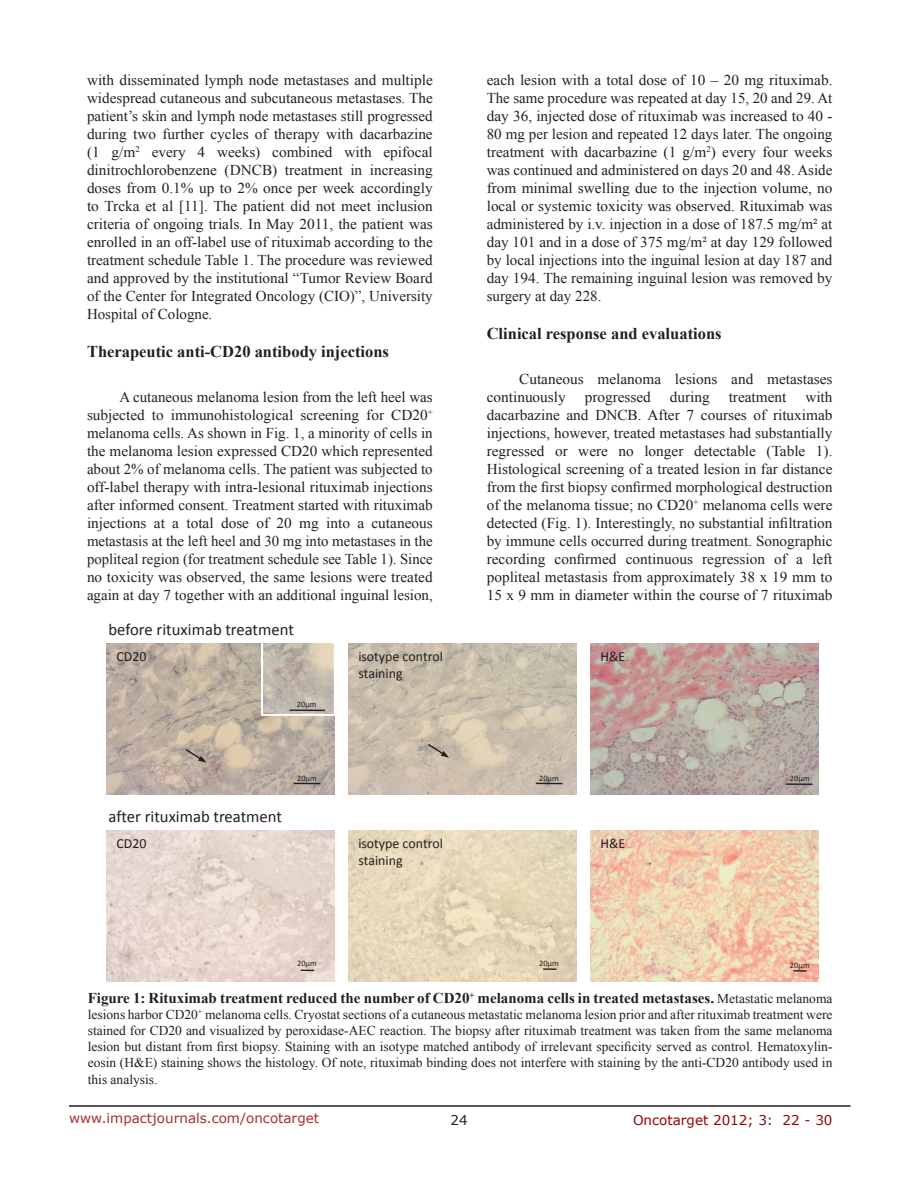
<style>
.page{position:relative;width:918px;height:1188px;background:#fff}
.page>*{position:absolute;margin:0;border:0;box-sizing:border-box;transform-origin:0 0}
.t1{font:16.65px "Calibri";color:#231f20}
.SubHeading{font:700 16.5px "Times New Roman";color:#221f22}
.BodyText{font:15px/18px "Times New Roman";color:#221f22;text-align:justify}
.FigureText{font:700 15px "Times New Roman";color:#221f22}
.t2{font:13.95px/16.6px "Calibri";color:#231f20}
.FigureText-2{font:13.5px/16.2px "Times New Roman";color:#221f22;text-align:justify}
.t3{font:13.5px "Verdana";color:#ac2b31}
.t4{font:13.5px "Verdana";color:#970000}
.t5{font:13.5px "Verdana";color:#221f22}
.t6{font:8.4px "Calibri";letter-spacing:.005em;color:#231f20}
.s1{font-weight:400;font-size:13.5px}
</style>
<div class="page">
<hr style="left:69px;top:1105px;width:781px;height:2px;background:#231f20">
<img style="left:591px;top:643px;width:227px;height:151px">
<img style="left:107px;top:643px;width:227px;height:151px">
<img style="left:591px;top:831px;width:227px;height:151px">
<img style="left:349px;top:831px;width:227px;height:151px">
<img style="left:107px;top:830px;width:227px;height:152px">
<img style="left:349px;top:643px;width:227px;height:151px">
<svg style="left:294px;top:783px;width:26px;height:1px"></svg>
<svg style="left:536px;top:783px;width:27px;height:1px"></svg>
<svg style="left:184px;top:748px;width:23px;height:15px"></svg>
<svg style="left:426px;top:743px;width:23px;height:15px"></svg>
<svg style="left:793px;top:970px;width:14px;height:2px"></svg>
<svg style="left:543px;top:968px;width:13px;height:2px"></svg>
<svg style="left:301px;top:970px;width:13px;height:1px"></svg>
<hr style="left:786px;top:783px;width:26px;height:2px;background:#231f20">
<img style="left:264px;top:644px;width:69px;height:69px">
<div style="left:261px;top:641px;width:75px;height:75px;border:2px solid #fff"></div>
<hr style="left:290px;top:710px;width:35px;height:1px;background:#231f20">
<p class="BodyText" style="left:87px;top:71px;width:347px">with disseminated lymph node metastases and multiple widespread cutaneous and subcutaneous metastases. The patient’s skin and lymph node metastases still progressed during two further cycles of therapy with dacarbazine (1 g/m<sup>2</sup> every 4 weeks) combined with epifocal dinitrochlorobenzene (DNCB) treatment in increasing doses from 0.1% up to 2% once per week accordingly to Trcka et al [11]. The patient did not meet inclusion criteria of ongoing trials. In May 2011, the patient was enrolled in an off-label use of rituximab according to the treatment schedule Table 1. The procedure was reviewed and approved by the institutional “Tumor Review Board of the Center for Integrated Oncology (CIO)”, University Hospital of Cologne.</p>
<p class="SubHeading" style="left:87px;top:340px;width:304px">Therapeutic anti-CD20 antibody injections</p>
<p class="BodyText" style="left:87px;top:388px;width:347px;text-indent:32px">A cutaneous melanoma lesion from the left heel was subjected to immunohistological screening for CD20<sup>+ </sup>melanoma cells. As shown in Fig. 1, a minority of cells in the melanoma lesion expressed CD20 which represented about 2% of melanoma cells. The patient was subjected to off-label therapy with intra-lesional rituximab injections after informed consent. Treatment started with rituximab injections at a total dose of 20 mg into a cutaneous metastasis at the left heel and 30 mg into metastases in the popliteal region (for treatment schedule see Table 1). Since no toxicity was observed, the same lesions were treated again at day 7 together with an additional inguinal lesion,</p>
<p class="t1" style="left:109px;top:619px;width:187px">before rituximab treatment</p>
<p class="BodyText" style="left:487px;top:71px;width:347px">each lesion with a total dose of 10 – 20 mg rituximab.<br>The same procedure was repeated at day 15, 20 and 29. At day 36, injected dose of rituximab was increased to 40 - 80 mg per lesion and repeated 12 days later. The ongoing treatment with dacarbazine (1 g/m<sup>2</sup>) every four weeks was continued and administered on days 20 and 48. Aside from minimal swelling due to the injection volume, no local or systemic toxicity was observed. Rituximab was administered by i.v. injection in a dose of 187.5 mg/m² at day 101 and in a dose of 375 mg/m² at day 129 followed by local injections into the inguinal lesion at day 187 and day 194. The remaining inguinal lesion was removed by surgery at day 228.</p>
<p class="SubHeading" style="left:487px;top:322px;width:236px">Clinical response and evaluations</p>
<p class="BodyText" style="left:487px;top:370px;width:347px;text-indent:32px">Cutaneous melanoma lesions and metastases continuously</p>
<p class="BodyText" style="left:487px;top:388px;width:347px;text-indent:319px">with dacarbazine and DNCB. After 7 courses of rituximab injections, however, treated metastases had substantially regressed or were no longer detectable (Table 1).<br>Histological screening of a treated lesion in far distance from the first biopsy confirmed morphological destruction of the melanoma tissue; no CD20<sup>+</sup> melanoma cells were detected (Fig. 1). Interestingly, no substantial infiltration by immune cells occurred during treatment. Sonographic recording confirmed continuous regression of a left popliteal metastasis from approximately 38 x 19 mm to 15 x 9 mm in diameter within the course of 7 rituximab</p>
<p class="BodyText" style="left:585px;top:388px;width:68px">progressed</p>
<p class="BodyText" style="left:670px;top:388px;width:41px">during</p>
<p class="BodyText" style="left:729px;top:388px;width:59px">treatment</p>
<p class="t2" style="left:116px;top:648px;width:32px">CD20</p>
<p class="t2" style="left:358px;top:648px;width:86px">isotype control staining</p>
<p class="t2" style="left:600px;top:648px;width:26px">H&amp;E</p>
<p class="t6" style="left:297px;top:699px;width:21px">20µm</p>
<p class="t1" style="left:109px;top:806px;width:175px">after rituximab treatment</p>
<p class="t6" style="left:297px;top:773px;width:21px">20µm</p>
<p class="t6" style="left:539px;top:773px;width:21px">20µm</p>
<p class="t6" style="left:790px;top:773px;width:21px">20µm</p>
<p class="t2" style="left:116px;top:835px;width:32px">CD20</p>
<p class="t2" style="left:358px;top:835px;width:86px">isotype control staining</p>
<p class="t2" style="left:600px;top:835px;width:26px">H&amp;E</p>
<p class="t6" style="left:297px;top:958px;width:21px">20µm</p>
<p class="t6" style="left:539px;top:958px;width:21px">20µm</p>
<p class="t6" style="left:790px;top:960px;width:21px">20µm</p>
<p class="FigureText" style="left:88px;top:987px;width:746px">Figure 1: Rituximab treatment reduced the number of CD20<sup>+</sup> melanoma cells in treated metastases. <span class="s1">Metastatic melanoma</span></p>
<p class="FigureText-2" style="left:88px;top:1006px;width:746px">lesions harbor CD20<sup>+</sup> melanoma cells. Cryostat sections of a cutaneous metastatic melanoma lesion prior and after rituximab treatment were stained for CD20 and visualized by peroxidase-AEC reaction. The biopsy after rituximab treatment was taken from the same melanoma lesion but distant from first biopsy. Staining with an isotype matched antibody of irrelevant specificity served as control. Hematoxylin&shy;eosin (H&amp;E) staining shows the histology. Of note, rituximab binding does not interfere with staining by the anti-CD20 antibody used in this analysis.</p>
<p class="t3" style="left:69px;top:1109px;width:252px">www.impactjournals.com/oncotarget</p>
<p class="t5" style="left:450px;top:1111px;width:19px">24</p>
<p class="t4" style="left:633px;top:1111px;width:201px">Oncotarget 2012; 3: 22 - 30</p>
</div>
